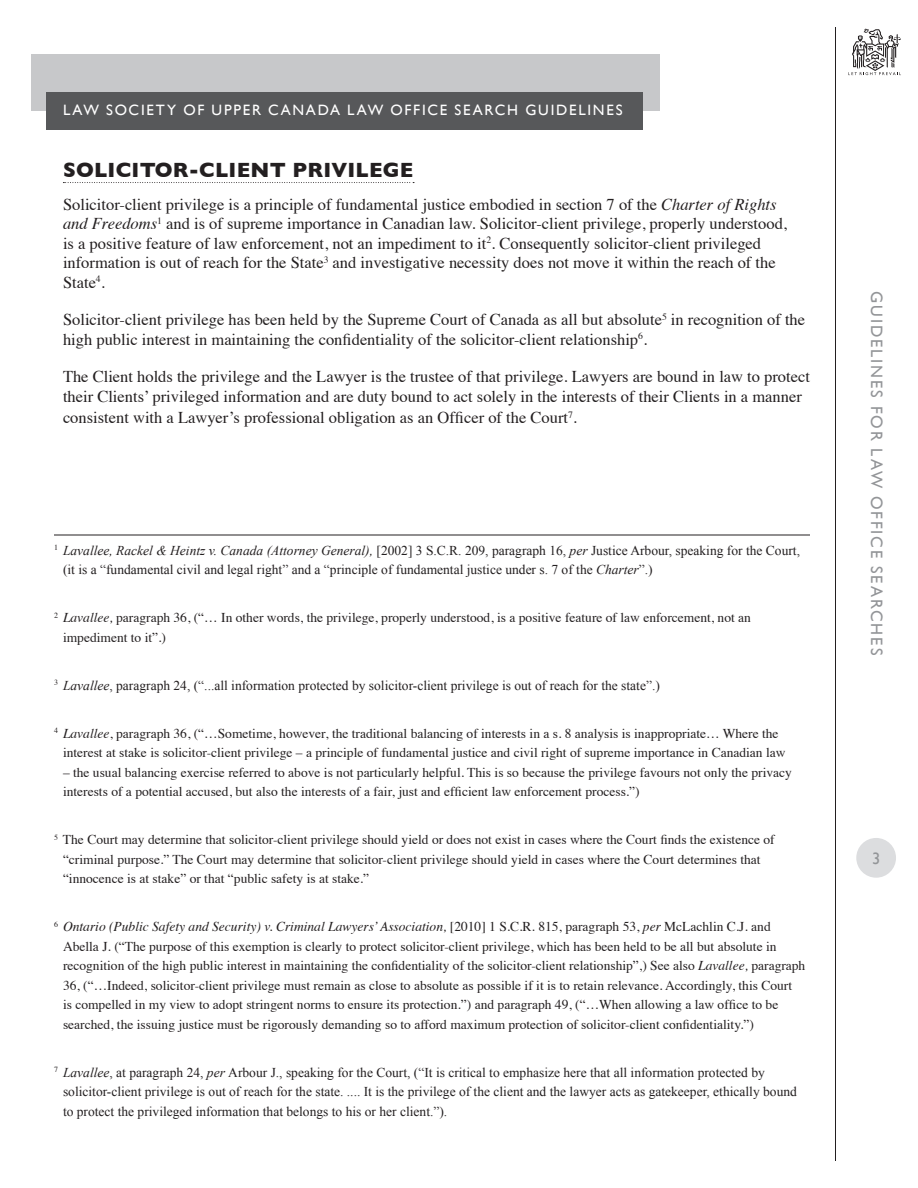
<style>
.page{position:relative;width:918px;height:1188px;background:#fff}
.page>*{position:absolute;margin:0;border:0;box-sizing:border-box;transform-origin:0 0}
.t1{font:700 21px "Gill Sans";letter-spacing:.01em;color:#231f20}
.BODY{font:16.5px/19.5px "Times";color:#231f20}
.t2{font:16.5px "Gill Sans";letter-spacing:.115em;color:#939598}
.H1_SECTION_HEAD{font:15px "Gill Sans";letter-spacing:.115em;color:#fff}
.Footnotes{font:13.5px/19.5px "Times";color:#231f20}
.Footnotes-2{font:13.5px/19.5px "Times New Roman";color:#231f20}
.s1{font-style:italic}
</style>
<div class="page">
<hr style="left:835px;top:27px;width:1px;height:1134px;background:#231f20">
<svg style="left:848px;top:28px;width:53px;height:47px"></svg>
<div style="left:856px;top:838px;width:40px;height:40px;background:#dcdddf;border-radius:50%"></div>
<div style="left:32px;top:54px;width:628px;height:57px;background:#c7c8ca"></div>
<div style="left:47px;top:92px;width:596px;height:37px;background:#57585a"></div>
<svg style="left:63px;top:182px;width:351px;height:1px"></svg>
<hr style="left:54px;top:535px;width:756px;height:1px;background:#231f20">
<p class="H1_SECTION_HEAD" style="left:63px;top:101px;width:561px">LAW SOCIETY OF UPPER CANADA LAW OFFICE SEARCH GUIDELINES</p>
<h2 class="t1" style="left:63px;top:157px;width:352px">SOLICITOR-CLIENT PRIVILEGE</h2>
<p class="BODY" style="left:63px;top:193px;width:726px">Solicitor-client privilege is a principle of fundamental justice embodied in section 7 of the <span class="s1">Charter of Rights and Freedoms</span><sup>1</sup> and is of supreme importance in Canadian law. Solicitor-client privilege, properly understood, is a positive feature of law enforcement, not an impediment to it<sup>2</sup>. Consequently solicitor-client privileged information is out of reach for the State<sup>3</sup> and investigative necessity does not move it within the reach of the State<sup>4</sup>.</p>
<p class="BODY" style="left:63px;top:308px;width:744px">Solicitor-client privilege has been held by the Supreme Court of Canada as all but absolute<sup>5</sup> in recognition of the high public interest in maintaining the confidentiality of the solicitor-client relationship<sup>6</sup>.</p>
<p class="BODY" style="left:63px;top:365px;width:749px">The Client holds the privilege and the Lawyer is the trustee of that privilege. Lawyers are bound in law to protect their Clients’ privileged information and are duty bound to act solely in the interests of their Clients in a manner</p>
<p class="BODY" style="left:63px;top:406px;width:516px">consistent with a Lawyer’s professional obligation as an Officer of the Court<sup>7</sup>.</p>
<p class="Footnotes-2" style="left:63px;top:540px;width:739px;text-indent:-9px"><sup>1</sup> <span class="s1">Lavallee, Rackel &amp; Heintz v. Canada (Attorney General),</span> [2002] 3 S.C.R. 209, paragraph 16, <span class="s1">per</span> Justice Arbour, speaking for the Court, (it is a “fundamental civil and legal right” and a “principle of fundamental justice under s. 7 of the <span class="s1">Charter</span>”.)</p>
<p class="Footnotes" style="left:63px;top:607px;width:689px;text-indent:-9px"><sup>2</sup> <span class="s1">Lavallee,</span> paragraph 36, (“… In other words, the privilege, properly understood, is a positive feature of law enforcement, not an impediment to it”.)</p>
<p class="Footnotes-2" style="left:54px;top:675px;width:607px"><sup>3</sup> <span class="s1">Lavallee</span>, paragraph 24, (“...all information protected by solicitor-client privilege is out of reach for the state”.)</p>
<p class="Footnotes" style="left:63px;top:722px;width:724px;text-indent:-9px"><sup>4</sup> <span class="s1">Lavallee</span>, paragraph 36, (“…Sometime, however, the traditional balancing of interests in a s. 8 analysis is inappropriate… Where the interest at stake is solicitor-client privilege – a principle of fundamental justice and civil right of supreme importance in Canadian law</p>
<p class="Footnotes" style="left:63px;top:761px;width:730px">– the usual balancing exercise referred to above is not particularly helpful. This is so because the privilege favours not only the privacy interests of a potential accused, but also the interests of a fair, just and efficient law enforcement process.”)</p>
<p class="Footnotes" style="left:63px;top:829px;width:713px;text-indent:-9px"><sup>5</sup> The Court may determine that solicitor-client privilege should yield or does not exist in cases where the Court finds the existence of “criminal purpose.” The Court may determine that solicitor-client privilege should yield in cases where the Court determines that “innocence is at stake” or that “public safety is at stake.”</p>
<p class="Footnotes" style="left:63px;top:916px;width:744px;text-indent:-9px"><sup>6</sup> <span class="s1">Ontario (Public Safety and Security) v. Criminal Lawyers’ Association,</span> [2010] 1 S.C.R. 815, paragraph 53, <span class="s1">per</span> McLachlin C.J. and Abella J. (“The purpose of this exemption is clearly to protect solicitor-client privilege, which has been held to be all but absolute in recognition of the high public interest in maintaining the confidentiality of the solicitor-client relationship”,) See also <span class="s1">Lavallee,</span> paragraph 36, (“…Indeed, solicitor-client privilege must remain as close to absolute as possible if it is to retain relevance. Accordingly, this Court<br>is compelled in my view to adopt stringent norms to ensure its protection.”) and paragraph 49, (“…When allowing a law office to be searched, the issuing justice must be rigorously demanding so to afford maximum protection of solicitor-client confidentiality.”)</p>
<p class="Footnotes-2" style="left:63px;top:1062px;width:735px;text-indent:-9px"><sup>7</sup> <span class="s1">Lavallee</span>, at paragraph 24, <span class="s1">per</span> Arbour J., speaking for the Court, (“It is critical to emphasize here that all information protected by solicitor-client privilege is out of reach for the state. .... It is the privilege of the client and the lawyer acts as gatekeeper, ethically bound to protect the privileged information that belongs to his or her client.”).</p>
<p class="t2" style="left:886px;top:291px;width:365px;rotate:90deg">GUIDELINES FOR LAW OFFICE SEARCHES</p>
<p class="t2" style="left:872px;top:848px;width:10px">3</p>
</div>
